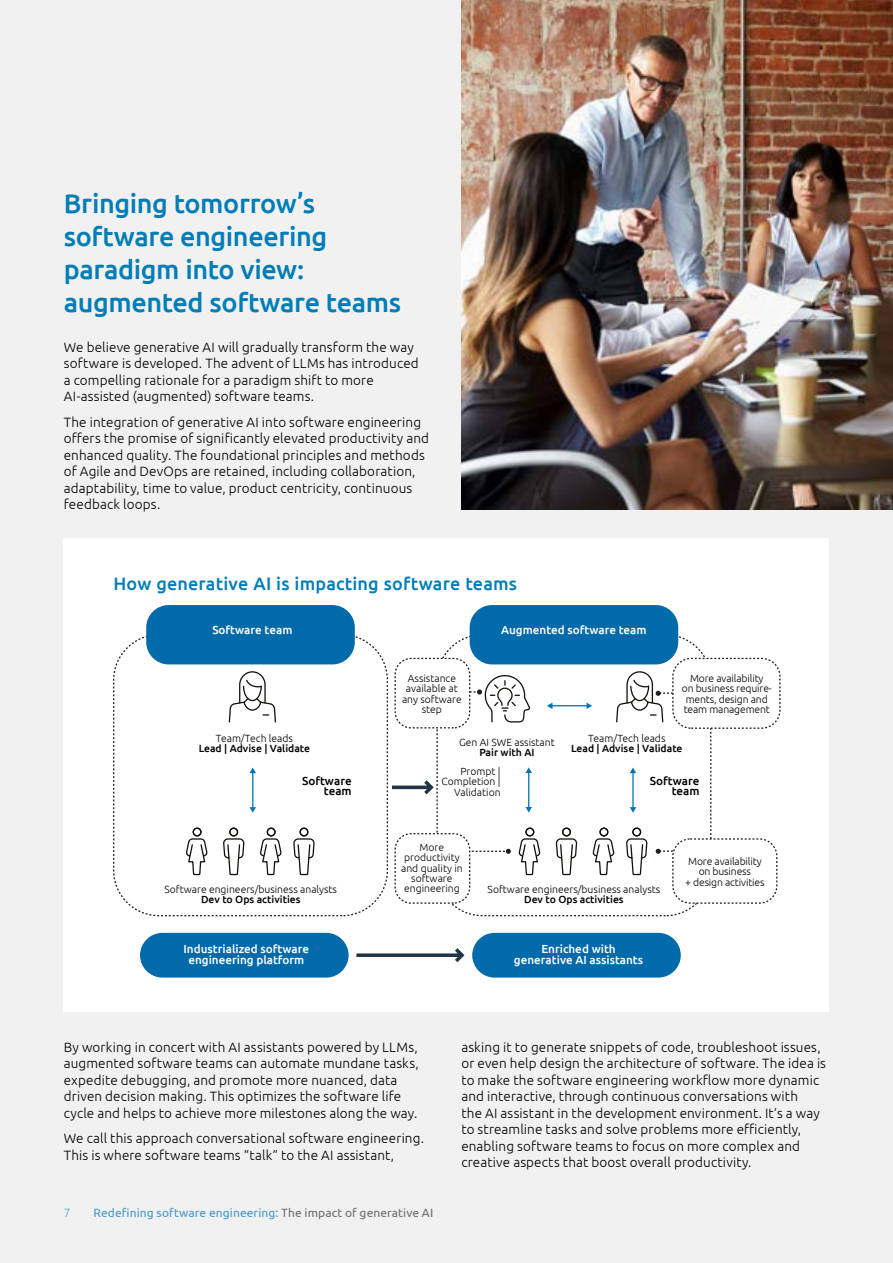
<style>
.page{position:relative;width:893px;height:1263px;background:#f1f1f2}
.page>*{position:absolute;margin:0;border:0;box-sizing:border-box;transform-origin:0 0}
.t1{font:500 27px/33px "Ubuntu";letter-spacing:-.015em;color:#007db7}
.t2{font:500 18px "Ubuntu";letter-spacing:.01em;color:#007db7}
.t3{font:300 13.5px/16.5px "Ubuntu";letter-spacing:.01em;color:#000}
.t4{font:12px "Ubuntu";letter-spacing:.01em;color:#4798c7}
.t5{font:300 12px "Ubuntu";color:#569dca}
.t6{font:500 11.7px/10.4px "Ubuntu";color:#fff;text-align:center}
.t7{font:500 11.7px/10.4px "Ubuntu";color:#000;text-align:right}
.t8{font:300 10.35px/10.4px "Ubuntu";color:#000;text-align:center}
.t9{font:500 10.35px "Ubuntu";color:#000}
.s1{color:#6d6e71}
</style>
<div class="page">
<img style="left:461px;top:0;width:432px;height:509px">
<div style="left:64px;top:539px;width:765px;height:473px;background:#fff"></div>
<div style="left:146px;top:605px;width:209px;height:59px;background:#006aab;border-radius:22px"></div>
<div style="left:470px;top:605px;width:208px;height:59px;background:#006aab;border-radius:22px"></div>
<svg style="left:228px;top:671px;width:48px;height:52px"></svg>
<svg style="left:223px;top:829px;width:22px;height:47px"></svg>
<div style="left:229px;top:827px;width:9px;height:9px;border:1px solid #12110b;border-radius:50%"></div>
<svg style="left:186px;top:838px;width:22px;height:38px"></svg>
<div style="left:193px;top:827px;width:9px;height:9px;border:1px solid #12110b;border-radius:50%"></div>
<svg style="left:293px;top:829px;width:22px;height:47px"></svg>
<div style="left:299px;top:827px;width:9px;height:9px;border:1px solid #12110b;border-radius:50%"></div>
<svg style="left:260px;top:838px;width:22px;height:38px"></svg>
<div style="left:267px;top:827px;width:9px;height:9px;border:1px solid #12110b;border-radius:50%"></div>
<svg style="left:555px;top:829px;width:23px;height:47px"></svg>
<div style="left:562px;top:827px;width:9px;height:9px;border:1px solid #12110b;border-radius:50%"></div>
<svg style="left:519px;top:838px;width:22px;height:38px"></svg>
<div style="left:525px;top:827px;width:9px;height:9px;border:1px solid #12110b;border-radius:50%"></div>
<svg style="left:626px;top:829px;width:22px;height:47px"></svg>
<div style="left:632px;top:827px;width:9px;height:9px;border:1px solid #12110b;border-radius:50%"></div>
<svg style="left:593px;top:838px;width:22px;height:38px"></svg>
<div style="left:599px;top:827px;width:9px;height:9px;border:1px solid #12110b;border-radius:50%"></div>
<hr style="left:528px;top:772px;width:1px;height:36px;background:#0075b3">
<svg style="left:525px;top:767px;width:7px;height:6px"></svg>
<svg style="left:525px;top:807px;width:7px;height:6px"></svg>
<hr style="left:632px;top:772px;width:2px;height:36px;background:#0075b3">
<svg style="left:630px;top:767px;width:6px;height:6px"></svg>
<svg style="left:630px;top:807px;width:6px;height:6px"></svg>
<hr style="left:252px;top:772px;width:1px;height:36px;background:#0075b3">
<svg style="left:250px;top:767px;width:6px;height:6px"></svg>
<svg style="left:250px;top:807px;width:6px;height:6px"></svg>
<hr style="left:552px;top:705px;width:35px;height:1px;background:#0075b3">
<svg style="left:586px;top:702px;width:6px;height:7px"></svg>
<svg style="left:547px;top:703px;width:5px;height:6px"></svg>
<div style="left:394px;top:658px;width:76px;height:70px;border:1px dashed #201d27;border-radius:16px"></div>
<div style="left:394px;top:833px;width:76px;height:71px;border:1px dashed #201d27;border-radius:16px"></div>
<div style="left:672px;top:658px;width:109px;height:71px;border:1px dashed #201d27;border-radius:18px"></div>
<div style="left:672px;top:838px;width:105px;height:66px;border:1px dashed #201d27;border-radius:17px"></div>
<div style="left:140px;top:933px;width:209px;height:44px;background:#006aab;border-radius:22px"></div>
<div style="left:472px;top:933px;width:209px;height:44px;background:#006aab;border-radius:22px"></div>
<svg style="left:356px;top:948px;width:108px;height:14px"></svg>
<svg style="left:392px;top:780px;width:42px;height:14px"></svg>
<svg style="left:616px;top:671px;width:57px;height:52px"></svg>
<svg style="left:656px;top:849px;width:17px;height:5px"></svg>
<svg style="left:470px;top:673px;width:61px;height:50px"></svg>
<svg style="left:472px;top:849px;width:39px;height:5px"></svg>
<h1 class="t1" style="left:64px;top:185px;width:339px">Bringing tomorrow’s software engineering paradigm into view: augmented software teams</h1>
<p class="t3" style="left:64px;top:338px;width:356px">We believe generative AI will gradually transform the way software is developed. The advent of LLMs has introduced a compelling rationale for a paradigm shift to more AI-assisted (augmented) software teams.</p>
<p class="t3" style="left:64px;top:413px;width:367px">The integration of generative AI into software engineering offers the promise of significantly elevated productivity and enhanced quality. The foundational principles and methods of Agile and DevOps are retained, including collaboration, adaptability, time to value, product centricity, continuous feedback loops.</p>
<h2 class="t2" style="left:113px;top:572px;width:405px">How generative AI is impacting software teams</h2>
<p class="t6" style="left:212px;top:624px;width:82px">Software team</p>
<p class="t6" style="left:501px;top:624px;width:147px">Augmented software team</p>
<p class="t8" style="left:402px;top:673px;width:61px">Assistance available at any software step</p>
<p class="t8" style="left:682px;top:673px;width:91px">More availability<br>on business require&shy;ments, design and team management</p>
<p class="t8" style="left:216px;top:732px;width:79px">Team/Tech leads</p>
<p class="t9" style="left:199px;top:742px;width:113px">Lead | Advise | Validate</p>
<p class="t8" style="left:459px;top:736px;width:97px">Gen AI SWE assistant</p>
<p class="t9" style="left:479px;top:746px;width:57px">Pair with AI</p>
<p class="t8" style="left:588px;top:732px;width:79px">Team/Tech leads</p>
<p class="t9" style="left:571px;top:742px;width:113px">Lead | Advise | Validate</p>
<p class="t8" style="left:441px;top:766px;width:61px;text-align:right">Prompt |<br>Completion |<br>Validation</p>
<p class="t7" style="left:302px;top:775px;width:51px">Software team</p>
<p class="t7" style="left:650px;top:775px;width:51px">Software team</p>
<p class="t8" style="left:164px;top:884px;width:174px">Software engineers/business analysts</p>
<p class="t9" style="left:201px;top:893px;width:101px">Dev to Ops activities</p>
<p class="t8" style="left:401px;top:842px;width:63px">More productivity and quality in software engineering</p>
<p class="t8" style="left:488px;top:884px;width:174px">Software engineers/business analysts</p>
<p class="t9" style="left:524px;top:893px;width:101px">Dev to Ops activities</p>
<p class="t6" style="left:184px;top:943px;width:127px">Industrialized software engineering platform</p>
<p class="t6" style="left:514px;top:943px;width:131px">Enriched with generative AI assistants</p>
<p class="t8" style="left:685px;top:856px;width:81px">More availability on business<br>+ design activities</p>
<p class="t3" style="left:64px;top:1038px;width:357px">By working in concert with AI assistants powered by LLMs, augmented software teams can automate mundane tasks, expedite debugging, and promote more nuanced, data driven decision making. This optimizes the software life cycle and helps to achieve more milestones along the way.</p>
<p class="t3" style="left:64px;top:1130px;width:362px">We call this approach conversational software engineering.<br>This is where software teams “talk” to the AI assistant,</p>
<p class="t5" style="left:64px;top:1205px;width:8px">7</p>
<p class="t4" style="left:94px;top:1205px;width:341px">Redefining software engineering: <span class="s1">The impact of generative AI</span></p>
<p class="t3" style="left:461px;top:1038px;width:366px">asking it to generate snippets of code, troubleshoot issues, or even help design the architecture of software. The idea is to make the software engineering workflow more dynamic and interactive, through continuous conversations with<br>the AI assistant in the development environment. It’s a way to streamline tasks and solve problems more efficiently, enabling software teams to focus on more complex and creative aspects that boost overall productivity.</p>
</div>
